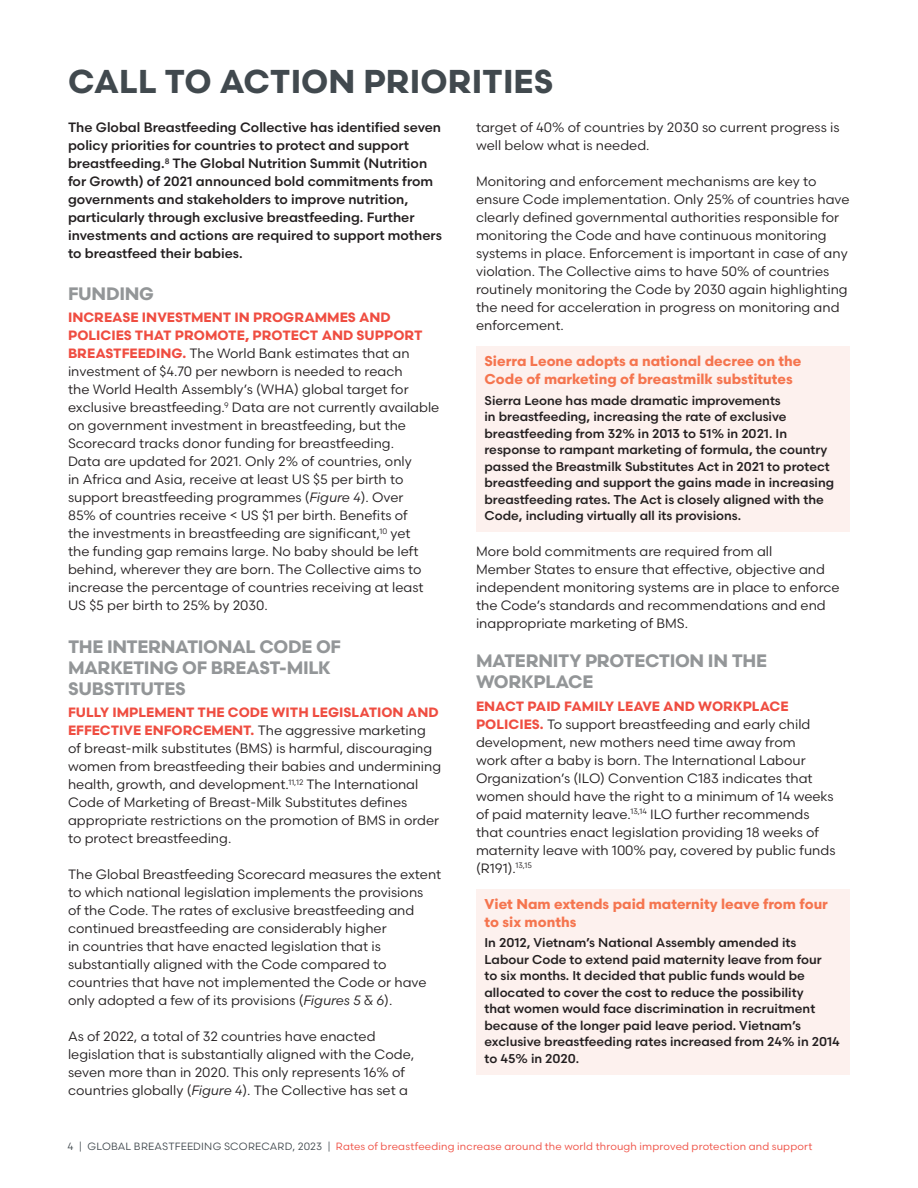
<style>
.page{position:relative;width:918px;height:1188px;background:#fff}
.page>*{position:absolute;margin:0;border:0;box-sizing:border-box;transform-origin:0 0}
.main_heading{font:700 33px "Scandia";color:#41494e}
.grey_heads{font:700 18px/21px "Scandia";letter-spacing:-.025em;color:#939698}
.country_example{font:700 14.25px/18px "Scandia";color:#f5754f}
.copy{font:13.5px/18px "Scandia";color:#231f20}
.copy-2{font:500 13.5px/18px "Scandia";color:#231f20}
.country_text_box{font:500 12.75px/16.5px "Scandia";color:#231f20}
.t1{font:10.5px "Scandia";letter-spacing:.02em;color:#ef4d41}
.s1{font-weight:700;color:#ef4d41}
.s2{font-style:italic}
.s3{color:#41494e}
</style>
<div class="page">
<div style="left:476px;top:347px;width:374px;height:49px;background:#fdf1ee"></div>
<div style="left:476px;top:387px;width:374px;height:145px;background:#fdf1ee"></div>
<div style="left:476px;top:889px;width:374px;height:50px;background:#fdf1ee"></div>
<div style="left:476px;top:929px;width:374px;height:145px;background:#fdf1ee"></div>
<p class="main_heading" style="left:68px;top:60px;width:487px">CALL TO ACTION PRIORITIES</p>
<p class="copy-2" style="left:68px;top:118px;width:375px">The Global Breastfeeding Collective has identified seven policy priorities for countries to protect and support breastfeeding.<sup>8</sup> The Global Nutrition Summit (Nutrition for Growth) of 2021 announced bold commitments from governments and stakeholders to improve nutrition, particularly through exclusive breastfeeding. Further investments and actions are required to support mothers to breastfeed their babies.</p>
<p class="grey_heads" style="left:68px;top:283px;width:88px">FUNDING</p>
<p class="copy" style="left:68px;top:308px;width:373px"><span class="s1">INCREASE INVESTMENT IN PROGRAMMES AND POLICIES THAT PROMOTE, PROTECT AND SUPPORT BREASTFEEDING.</span> The World Bank estimates that an investment of $4.70 per newborn is needed to reach<br>the World Health Assembly’s (WHA) global target for exclusive breastfeeding.<sup>9</sup> Data are not currently available on government investment in breastfeeding, but the Scorecard tracks donor funding for breastfeeding.<br>Data are updated for 2021. Only 2% of countries, only<br>in Africa and Asia, receive at least US $5 per birth to support breastfeeding programmes (<span class="s2">Figure 4</span>). Over<br>85% of countries receive &lt; US $1 per birth. Benefits of<br>the investments in breastfeeding are significant,<sup>10</sup> yet<br>the funding gap remains large. No baby should be left behind, wherever they are born. The Collective aims to increase the percentage of countries receiving at least US $5 per birth to 25% by 2030.</p>
<p class="grey_heads" style="left:68px;top:636px;width:274px">THE INTERNATIONAL CODE OF<br>MARKETING OF BREAST-MILK<br>SUBSTITUTES</p>
<p class="copy" style="left:68px;top:703px;width:375px"><span class="s1">FULLY IMPLEMENT THE CODE WITH LEGISLATION AND EFFECTIVE ENFORCEMENT.</span> The aggressive marketing of breast-milk substitutes (BMS) is harmful, discouraging women from breastfeeding their babies and undermining health, growth, and development.<sup>11,12</sup> The International Code of Marketing of Breast-Milk Substitutes defines appropriate restrictions on the promotion of BMS in order to protect breastfeeding.</p>
<p class="copy" style="left:68px;top:865px;width:375px">The Global Breastfeeding Scorecard measures the extent to which national legislation implements the provisions<br>of the Code. The rates of exclusive breastfeeding and continued breastfeeding are considerably higher<br>in countries that have enacted legislation that is substantially aligned with the Code compared to countries that have not implemented the Code or have only adopted a few of its provisions (<span class="s2">Figures 5 &amp; 6</span>).</p>
<p class="copy" style="left:68px;top:1027px;width:348px">As of 2022, a total of 32 countries have enacted legislation that is substantially aligned with the Code, seven more than in 2020. This only represents 16% of countries globally (<span class="s2">Figure 4</span>). The Collective has set a</p>
<p class="copy" style="left:476px;top:118px;width:365px">target of 40% of countries by 2030 so current progress is well below what is needed.</p>
<p class="copy" style="left:476px;top:172px;width:375px">Monitoring and enforcement mechanisms are key to ensure Code implementation. Only 25% of countries have clearly defined governmental authorities responsible for monitoring the Code and have continuous monitoring systems in place. Enforcement is important in case of any violation. The Collective aims to have 50% of countries routinely monitoring the Code by 2030 again highlighting the need for acceleration in progress on monitoring and enforcement.</p>
<p class="country_example" style="left:485px;top:352px;width:319px">Sierra Leone adopts a national decree on the<br>Code of marketing of breastmilk substitutes</p>
<p class="country_text_box" style="left:485px;top:392px;width:351px">Sierra Leone has made dramatic improvements<br>in breastfeeding, increasing the rate of exclusive breastfeeding from 32% in 2013 to 51% in 2021. In response to rampant marketing of formula, the country passed the Breastmilk Substitutes Act in 2021 to protect breastfeeding and support the gains made in increasing breastfeeding rates. The Act is closely aligned with the Code, including virtually all its provisions.</p>
<p class="copy" style="left:476px;top:542px;width:365px">More bold commitments are required from all<br>Member States to ensure that effective, objective and independent monitoring systems are in place to enforce the Code’s standards and recommendations and end inappropriate marketing of BMS.</p>
<p class="grey_heads" style="left:476px;top:650px;width:293px">MATERNITY PROTECTION IN THE<br>WORKPLACE</p>
<p class="copy" style="left:476px;top:697px;width:361px"><span class="s1">ENACT PAID FAMILY LEAVE AND WORKPLACE POLICIES.</span> To support breastfeeding and early child development, new mothers need time away from<br>work after a baby is born. The International Labour Organization’s (ILO) Convention C183 indicates that women should have the right to a minimum of 14 weeks of paid maternity leave.<sup>13,14</sup> ILO further recommends that countries enact legislation providing 18 weeks of maternity leave with 100% pay, covered by public funds (R191).<sup>13,15</sup></p>
<p class="country_example" style="left:485px;top:894px;width:345px">Viet Nam extends paid maternity leave from four to six months</p>
<p class="country_text_box" style="left:485px;top:934px;width:357px">In 2012, Vietnam’s National Assembly amended its Labour Code to extend paid maternity leave from four<br>to six months. It decided that public funds would be allocated to cover the cost to reduce the possibility<br>that women would face discrimination in recruitment because of the longer paid leave period. Vietnam’s exclusive breastfeeding rates increased from 24% in 2014 to 45% in 2020.</p>
<p class="t1" style="left:68px;top:1140px;width:747px"><span class="s3">4 | GLOBAL BREASTFEEDING SCORECARD, 2023 |</span> Rates of breastfeeding increase around the world through improved protection and support</p>
</div>
